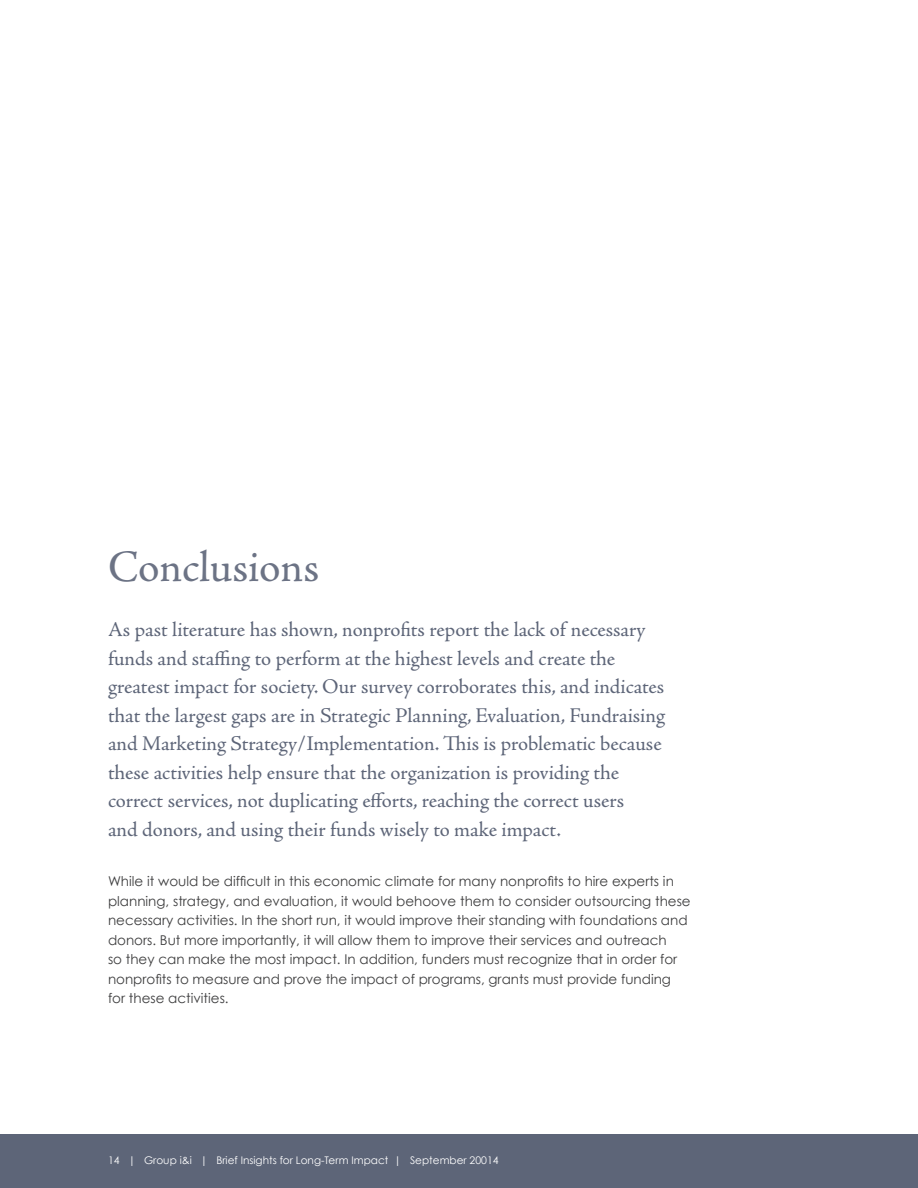
<style>
.page{position:relative;width:918px;height:1188px;background:#fff}
.page>*{position:absolute;margin:0;border:0;box-sizing:border-box;transform-origin:0 0}
.Main_Header{font:45px "Adobe Jenson Pro";letter-spacing:-.005em;color:#6c7385}
.Intro_Copy{font:21px/28.5px "Adobe Jenson Pro";letter-spacing:-.005em;color:#5d6578}
.Copy{font:13.5px/19.5px "Century Gothic";color:#3e3e3f}
.t1{font:10.5px "Century Gothic";color:#fff}
</style>
<div class="page">
<div style="left:0;top:1134px;width:918px;height:54px;background:#5d6578"></div>
<p class="Main_Header" style="left:108px;top:542px;width:213px">Conclusions</p>
<p class="Intro_Copy" style="left:108px;top:616px;width:558px">As past literature has shown, nonprofits report the lack of necessary funds and staffing to perform at the highest levels and create the greatest impact for society. Our survey corroborates this, and indicates that the largest gaps are in Strategic Planning, Evaluation, Fundraising and Marketing Strategy/Implementation. This is problematic because these activities help ensure that the organization is providing the correct services, not duplicating efforts, reaching the correct users<br>and donors, and using their funds wisely to make impact.</p>
<p class="Copy" style="left:108px;top:872px;width:584px">While it would be difficult in this economic climate for many nonprofits to hire experts in planning, strategy, and evaluation, it would behoove them to consider outsourcing these necessary activities. In the short run, it would improve their standing with foundations and donors. But more importantly, it will allow them to improve their services and outreach<br>so they can make the most impact. In addition, funders must recognize that in order for nonprofits to measure and prove the impact of programs, grants must provide funding for these activities.</p>
<p class="t1" style="left:108px;top:1154px;width:392px">14 | Group i&amp;i | Brief Insights for Long-Term Impact | September 20014</p>
</div>
